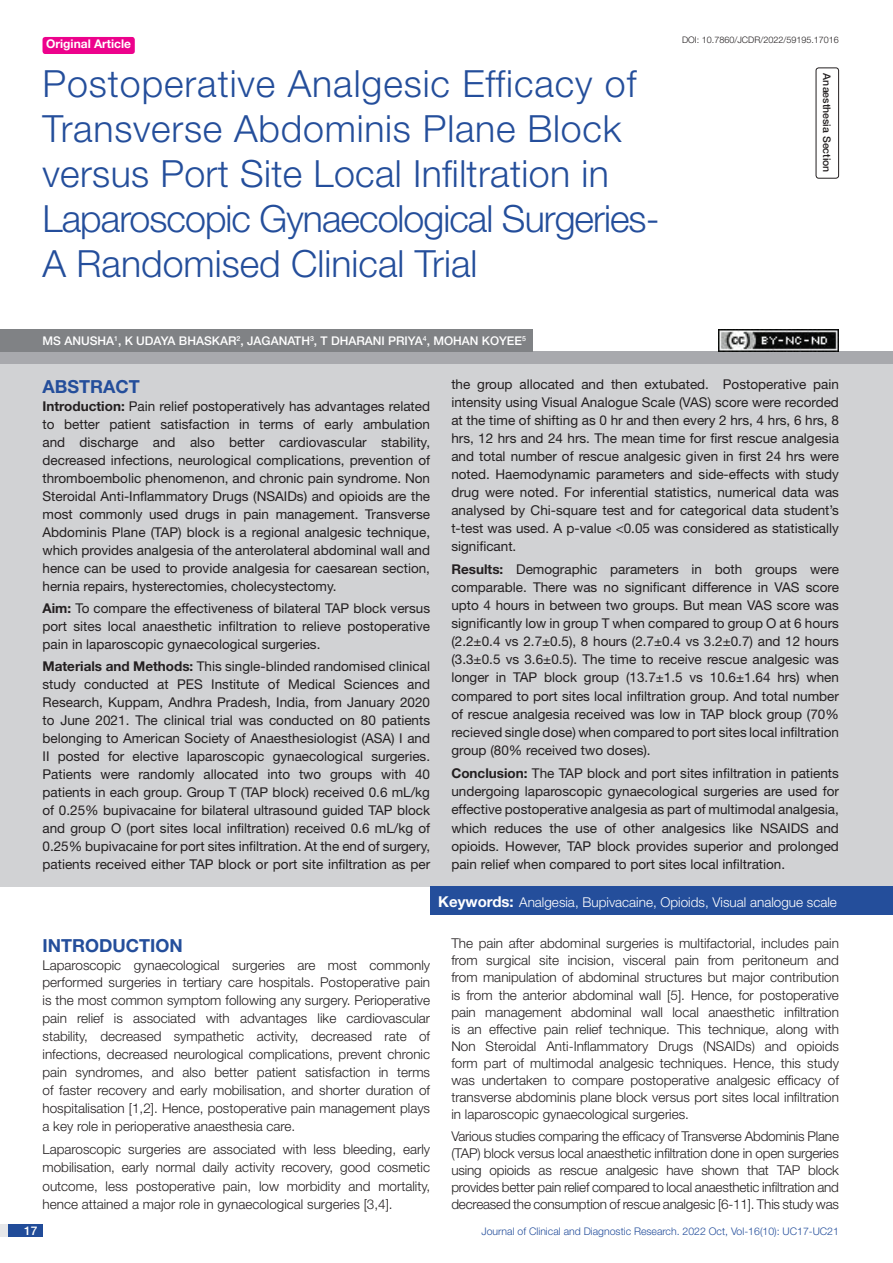
<style>
.page{position:relative;width:893px;height:1263px;background:#fff}
.page>*{position:absolute;margin:0;border:0;box-sizing:border-box;transform-origin:0 0}
.t1{font:300 37.5px/45px "Helvetica Neue";letter-spacing:.01em;color:#244e9b}
.t2{font:700 18px "Helvetica Neue";color:#244e9b}
.t3{font:13.5px/18px "Helvetica Neue";color:#231f20;text-align:justify}
.t4{font:300 13.5px/17.1px "Helvetica Neue";color:#231f20;text-align:justify}
.t5{font:300 13.5px "Helvetica Neue";color:#fff}
.t6{font:500 12px "Helvetica Neue";color:#fff}
.t7{font:700 12px "Helvetica Neue";color:#fff}
.t8{font:300 10.5px "Helvetica Neue";color:#244e9b}
.t9{font:500 10.5px "Helvetica Neue";color:#231f20}
.t10{font:300 9px "Helvetica Neue";color:#231f20}
.s1{font-weight:700}
.s2{font-weight:700;font-size:15px}
</style>
<div class="page">
<div style="left:0;top:1224px;width:43px;height:13px;background:#e6e7e9"></div>
<div style="left:8px;top:1224px;width:35px;height:13px;background:#214c99"></div>
<div style="left:43px;top:37px;width:92px;height:17px;background:#ed028c;border-radius:3px"></div>
<div style="left:816px;top:67px;width:23px;height:112px;border:1px solid #231f20;border-radius:3px"></div>
<div style="left:0;top:352px;width:893px;height:12px;background:#a8a9ad"></div>
<div style="left:0;top:329px;width:533px;height:23px;background:#808285"></div>
<div style="left:0;top:364px;width:893px;height:522px;background:#d1d2d4"></div>
<div style="left:430px;top:887px;width:463px;height:28px;background:#244e9b"></div>
<img style="left:719px;top:329px;width:120px;height:23px">
<p class="t7" style="left:46px;top:37px;width:87px">Original Article</p>
<h1 class="t1" style="left:43px;top:60px;width:618px">Postoperative Analgesic Efficacy of Transverse Abdominis Plane Block versus Port Site Local Infiltration in Laparoscopic Gynaecological Surgeries-A Randomised Clinical Trial</h1>
<p class="t6" style="left:43px;top:334px;width:163px">MS ANUSHA<sup>1</sup>, K UDAYA BHASKA</p>
<p class="t6" style="left:228px;top:334px;width:299px">R<sup>2</sup>, JAGANATH <sup>3</sup>, T DHARANI PRIYA<sup>4</sup>, MOHAN KOYEE<sup>5</sup></p>
<p class="t10" style="left:682px;top:35px;width:158px">DOI: 10.7860/JCDR/2022/59195.17016</p>
<p class="t9" style="left:833px;top:73px;width:101px;rotate:90deg">ANAESTHESIA SECTION</p>
<h2 class="t2" style="left:43px;top:375px;width:99px">ABSTRACT</h2>
<p class="t3" style="left:43px;top:397px;width:389px"><span class="s1">Introduction:</span> Pain relief postoperatively has advantages related to better patient satisfaction in terms of early ambulation and discharge and also better cardiovascular stability, decreased infections, neurological complications, prevention of thromboembolic phenomenon, and chronic pain syndrome. Non Steroidal Anti-Inflammatory Drugs (NSAIDs) and opioids are the most commonly used drugs in pain management. Transverse Abdominis Plane (TAP) block is a regional analgesic technique, which provides analgesia of the anterolateral abdominal wall and hence can be used to provide analgesia for caesarean section, hernia repairs, hysterectomies, cholecystectomy.</p>
<p class="t3" style="left:43px;top:599px;width:389px"><span class="s1">Aim:</span> To compare the effectiveness of bilateral TAP block versus port sites local anaesthetic infiltration to relieve postoperative pain in laparoscopic gynaecological surgeries.</p>
<p class="t3" style="left:43px;top:657px;width:389px"><span class="s1">Materials and Methods:</span> This single-blinded randomised clinical study conducted at PES Institute of Medical Sciences and Research, Kuppam, Andhra Pradesh, India, from January 2020 to June 2021. The clinical trial was conducted on 80 patients belonging to American Society of Anaesthesiologist (ASA) I and II posted for elective laparoscopic gynaecological surgeries.<br>Patients were randomly allocated into two groups with 40 patients in each group. Group T (TAP block) received 0.6 mL/kg of 0.25% bupivacaine for bilateral ultrasound guided TAP block and group O (port sites local infiltration) received 0.6 mL/kg of 0.25% bupivacaine for port sites infiltration. At the end of surgery, patients received either TAP block or port site infiltration as per</p>
<p class="t3" style="left:451px;top:375px;width:389px">the group allocated and then extubated. Postoperative pain intensity using Visual Analogue Scale (VAS) score were recorded at the time of shifting as 0 hr and then every 2 hrs, 4 hrs, 6 hrs, 8 hrs, 12 hrs and 24 hrs. The mean time for first rescue analgesia and total number of rescue analgesic given in first 24 hrs were noted. Haemodynamic parameters and side-effects with study drug were noted. For inferential statistics, numerical data was analysed by Chi-square test and for categorical data student’s t-test was used. A p-value &lt;0.05 was considered as statistically significant.</p>
<p class="t3" style="left:451px;top:559px;width:389px"><span class="s1">Results:</span> Demographic parameters in both groups were comparable. There was no significant difference in VAS score upto 4 hours in between two groups. But mean VAS score was significantly low in group T when compared to group O at 6 hours (2.2±0.4 vs 2.7±0.5), 8 hours (2.7±0.4 vs 3.2±0.7) and 12 hours (3.3±0.5 vs 3.6±0.5). The time to receive rescue analgesic was longer in TAP block group (13.7±1.5 vs 10.6±1.64 hrs) when compared to port sites local infiltration group. And total number of rescue analgesia received was low in TAP block group (70% recieved single dose) when compared to port sites local infiltration group (80% received two doses).</p>
<p class="t3" style="left:451px;top:763px;width:389px"><span class="s1">Conclusion:</span> The TAP block and port sites infiltration in patients undergoing laparoscopic gynaecological surgeries are used for effective postoperative analgesia as part of multimodal analgesia, which reduces the use of other analgesics like NSAIDS and opioids. However, TAP block provides superior and prolonged pain relief when compared to port sites local infiltration.</p>
<p class="t5" style="left:438px;top:893px;width:400px"><span class="s2">Keywords:</span> Analgesia, Bupivacaine, Opioids, Visual analogue scale</p>
<h2 class="t2" style="left:43px;top:934px;width:142px">INTRODUCTION</h2>
<p class="t4" style="left:43px;top:955px;width:389px;line-height:18px">Laparoscopic gynaecological surgeries are most commonly performed surgeries in tertiary care hospitals. Postoperative pain is the most common symptom following any surgery. Perioperative pain relief is associated with advantages like cardiovascular stability, decreased sympathetic activity, decreased rate of infections, decreased neurological complications, prevent chronic pain syndromes, and also better patient satisfaction in terms of faster recovery and early mobilisation, and shorter duration of hospitalisation [1,2]. Hence, postoperative pain management plays a key role in perioperative anaesthesia care.</p>
<p class="t4" style="left:43px;top:1140px;width:389px;line-height:18.3px">Laparoscopic surgeries are associated with less bleeding, early mobilisation, early normal daily activity recovery, good cosmetic outcome, less postoperative pain, low morbidity and mortality, hence attained a major role in gynaecological surgeries [3,4].</p>
<p class="t4" style="left:451px;top:934px;width:389px">The pain after abdominal surgeries is multifactorial, includes pain from surgical site incision, visceral pain from peritoneum and from manipulation of abdominal structures but major contribution is from the anterior abdominal wall [5]. Hence, for postoperative pain management abdominal wall local anaesthetic infiltration is an effective pain relief technique. This technique, along with Non Steroidal Anti-Inflammatory Drugs (NSAIDs) and opioids form part of multimodal analgesic techniques. Hence, this study was undertaken to compare postoperative analgesic efficacy of transverse abdominis plane block versus port sites local infiltration in laparoscopic gynaecological surgeries.</p>
<p class="t4" style="left:451px;top:1127px;width:389px">Various studies comparing the efficacy of Transverse Abdominis Plane (TAP) block versus local anaesthetic infiltration done in open surgeries using opioids as rescue analgesic have shown that TAP block provides better pain relief compared to local anaesthetic infiltration and decreased the consumption of rescue analgesic [6-11]. This study was</p>
<p class="t6" style="left:24px;top:1223px;width:15px">17</p>
<p class="t8" style="left:481px;top:1225px;width:359px">Journal of Clinical and Diagnostic Research. 2022 Oct, Vol-16(10): UC17-UC21</p>
</div>
